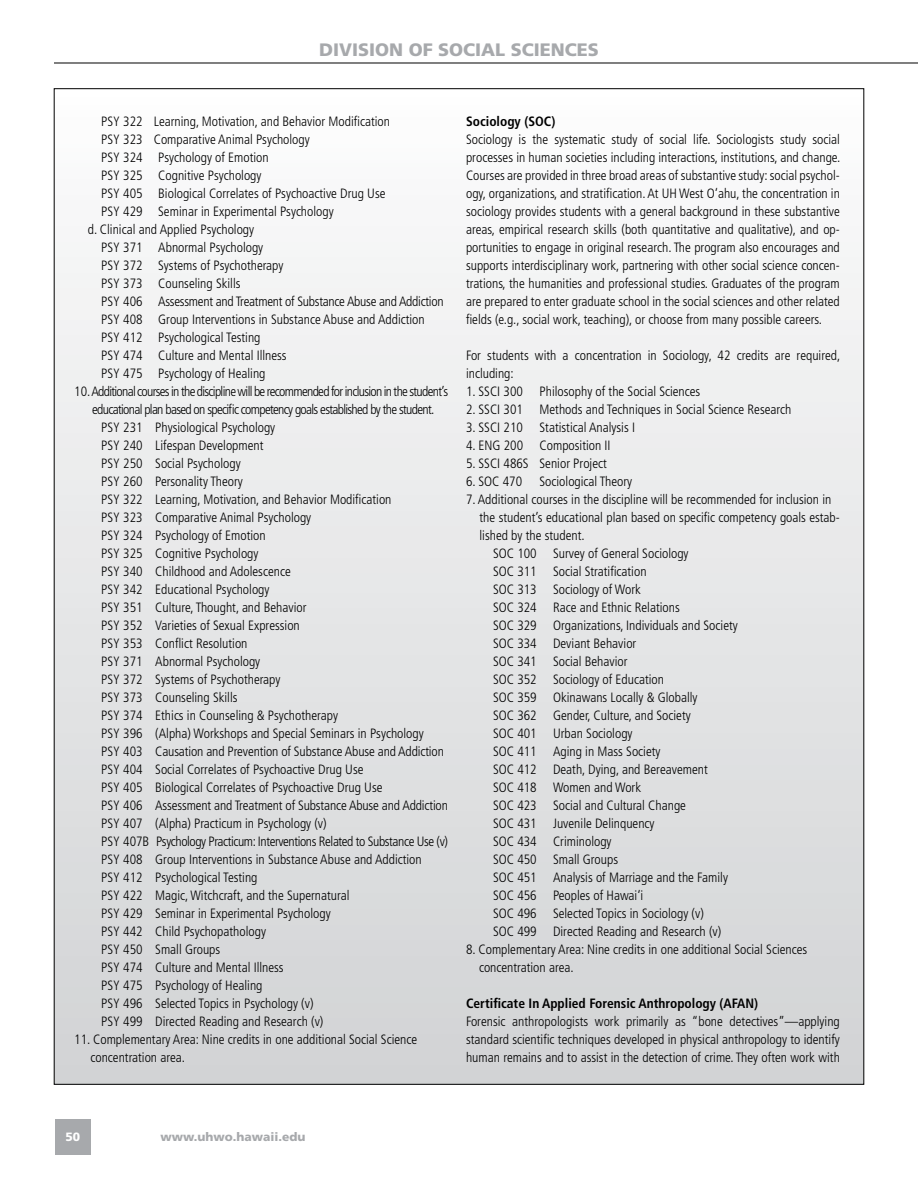
<style>
.page{position:relative;width:918px;height:1188px;background:#fff}
.page>*{position:absolute;margin:0;border:0;box-sizing:border-box;transform-origin:0 0}
.t1{font:900 18px "Frutiger LT Std";color:#a7a9ac}
.t2{font:300 condensed 13.5px/18px "Frutiger LT Std";color:#000}
.t3{font:300 condensed 13.5px "Frutiger LT Std";letter-spacing:-.05em;color:#000}
.t4{font:300 condensed 13.5px "Frutiger LT Std";letter-spacing:-.03em;color:#000}
.t5{font:700 condensed 13.5px "Frutiger LT Std";color:#000}
.t6{font:300 condensed 13.5px "Frutiger LT Std";letter-spacing:-.02em;color:#000}
.t7{font:900 12px "Frutiger LT Std";color:#a7a9ac}
.t8{font:900 12px "Frutiger LT Std";color:#fff}
</style>
<div class="page">
<div style="left:56px;top:1119px;width:36px;height:36px;background:#a7a9ac"></div>
<hr style="left:54px;top:63px;width:864px;height:1px;background:#000">
<div style="left:54px;top:89px;width:810px;height:995px;background:linear-gradient(to bottom,#fcfdfd,#d1d3d4)"></div>
<h1 class="t1" style="left:319px;top:39px;width:281px">DIVISION OF SOCIAL SCIENCES</h1>
<p class="t2" style="left:101px;top:113px;width:290px">PSY 322 Learning, Motivation, and Behavior Modification</p>
<p class="t2" style="left:101px;top:131px;width:210px">PSY 323 Comparative Animal Psychology</p>
<p class="t2" style="left:101px;top:149px;width:169px">PSY 324 Psychology of Emotion</p>
<p class="t2" style="left:101px;top:167px;width:162px">PSY 325 Cognitive Psychology</p>
<p class="t2" style="left:101px;top:185px;width:286px">PSY 405 Biological Correlates of Psychoactive Drug Use</p>
<p class="t2" style="left:101px;top:203px;width:234px">PSY 429 Seminar in Experimental Psychology</p>
<p class="t2" style="left:88px;top:220px;width:168px">d. Clinical and Applied Psychology</p>
<p class="t2" style="left:101px;top:238px;width:164px">PSY 371 Abnormal Psychology</p>
<p class="t2" style="left:101px;top:256px;width:184px">PSY 372 Systems of Psychotherapy</p>
<p class="t2" style="left:101px;top:274px;width:141px">PSY 373 Counseling Skills</p>
<p class="t6" style="left:101px;top:294px;width:344px">PSY 406 Assessment and Treatment of Substance Abuse and Addiction</p>
<p class="t2" style="left:101px;top:310px;width:325px">PSY 408 Group Interventions in Substance Abuse and Addiction</p>
<p class="t2" style="left:101px;top:328px;width:161px">PSY 412 Psychological Testing</p>
<p class="t2" style="left:101px;top:346px;width:187px">PSY 474 Culture and Mental Illness</p>
<p class="t2" style="left:101px;top:364px;width:166px">PSY 475 Psychology of Healing</p>
<p class="t3" style="left:74px;top:384px;width:375px">10. Additional courses in the discipline will be recommended for inclusion in the student’s</p>
<p class="t3" style="left:92px;top:402px;width:344px">educational plan based on specific competency goals established by the student.</p>
<p class="t2" style="left:101px;top:418px;width:176px">PSY 231 Physiological Psychology</p>
<p class="t2" style="left:101px;top:436px;width:164px">PSY 240 Lifespan Development</p>
<p class="t2" style="left:101px;top:454px;width:141px">PSY 250 Social Psychology</p>
<p class="t2" style="left:101px;top:472px;width:143px">PSY 260 Personality Theory</p>
<p class="t2" style="left:101px;top:490px;width:292px">PSY 322 Learning, Motivation, and Behavior Modification</p>
<p class="t2" style="left:101px;top:508px;width:212px">PSY 323 Comparative Animal Psychology</p>
<p class="t2" style="left:101px;top:526px;width:166px">PSY 324 Psychology of Emotion</p>
<p class="t2" style="left:101px;top:544px;width:159px">PSY 325 Cognitive Psychology</p>
<p class="t2" style="left:101px;top:562px;width:191px">PSY 340 Childhood and Adolescence</p>
<p class="t2" style="left:101px;top:580px;width:170px">PSY 342 Educational Psychology</p>
<p class="t2" style="left:101px;top:598px;width:207px">PSY 351 Culture, Thought, and Behavior</p>
<p class="t2" style="left:101px;top:616px;width:200px">PSY 352 Varieties of Sexual Expression</p>
<p class="t2" style="left:101px;top:634px;width:148px">PSY 353 Conflict Resolution</p>
<p class="t2" style="left:101px;top:652px;width:161px">PSY 371 Abnormal Psychology</p>
<p class="t2" style="left:101px;top:670px;width:181px">PSY 372 Systems of Psychotherapy</p>
<p class="t2" style="left:101px;top:688px;width:138px">PSY 373 Counseling Skills</p>
<p class="t2" style="left:101px;top:706px;width:238px">PSY 374 Ethics in Counseling &amp; Psychotherapy</p>
<p class="t2" style="left:101px;top:724px;width:324px">PSY 396 (Alpha) Workshops and Special Seminars in Psychology</p>
<p class="t2" style="left:101px;top:742px;width:344px">PSY 403 Causation and Prevention of Substance Abuse and Addiction</p>
<p class="t2" style="left:101px;top:760px;width:264px">PSY 404 Social Correlates of Psychoactive Drug Use</p>
<p class="t2" style="left:101px;top:778px;width:283px">PSY 405 Biological Correlates of Psychoactive Drug Use</p>
<p class="t2" style="left:101px;top:796px;width:348px">PSY 406 Assessment and Treatment of Substance Abuse and Addiction</p>
<p class="t2" style="left:101px;top:814px;width:227px">PSY 407 (Alpha) Practicum in Psychology (v)</p>
<p class="t4" style="left:101px;top:833px;width:348px">PSY 407B Psychology Practicum: Interventions Related to Substance Use (v)</p>
<p class="t2" style="left:101px;top:850px;width:322px">PSY 408 Group Interventions in Substance Abuse and Addiction</p>
<p class="t2" style="left:101px;top:868px;width:158px">PSY 412 Psychological Testing</p>
<p class="t2" style="left:101px;top:886px;width:250px">PSY 422 Magic, Witchcraft, and the Supernatural</p>
<p class="t2" style="left:101px;top:904px;width:231px">PSY 429 Seminar in Experimental Psychology</p>
<p class="t2" style="left:101px;top:922px;width:166px">PSY 442 Child Psychopathology</p>
<p class="t2" style="left:101px;top:940px;width:121px">PSY 450 Small Groups</p>
<p class="t2" style="left:101px;top:958px;width:184px">PSY 474 Culture and Mental Illness</p>
<p class="t2" style="left:101px;top:976px;width:163px">PSY 475 Psychology of Healing</p>
<p class="t2" style="left:101px;top:994px;width:214px">PSY 496 Selected Topics in Psychology (v)</p>
<p class="t2" style="left:101px;top:1012px;width:224px">PSY 499 Directed Reading and Research (v)</p>
<p class="t2" style="left:90px;top:1030px;width:328px;text-indent:-16px">11. Complementary Area: Nine credits in one additional Social Science concentration area.</p>
<p class="t5" style="left:466px;top:113px;width:91px">Sociology (SOC)</p>
<p class="t2" style="left:466px;top:130px;width:376px;text-align:justify">Sociology is the systematic study of social life. Sociologists study social processes in human societies including interactions, institutions, and change.<br>Courses are provided in three broad areas of substantive study: social psychol&shy;ogy, organizations, and stratification. At UH West O‘ahu, the concentration in sociology provides students with a general background in these substantive areas, empirical research skills (both quantitative and qualitative), and op&shy;portunities to engage in original research. The program also encourages and supports interdisciplinary work, partnering with other social science concen&shy;trations, the humanities and professional studies. Graduates of the program are prepared to enter graduate school in the social sciences and other related fields (e.g., social work, teaching), or choose from many possible careers.</p>
<p class="t2" style="left:466px;top:346px;width:376px">For students with a concentration in Sociology, 42 credits are required, including:</p>
<p class="t2" style="left:466px;top:382px;width:236px">1. SSCI 300 Philosophy of the Social Sciences</p>
<p class="t2" style="left:466px;top:400px;width:327px">2. SSCI 301 Methods and Techniques in Social Science Research</p>
<p class="t2" style="left:466px;top:418px;width:170px">3. SSCI 210 Statistical Analysis I</p>
<p class="t2" style="left:466px;top:436px;width:146px">4. ENG 200 Composition II</p>
<p class="t2" style="left:466px;top:454px;width:142px">5. SSCI 486S Senior Project</p>
<p class="t2" style="left:466px;top:472px;width:58px">6. SOC 470</p>
<p class="t2" style="left:540px;top:472px;width:94px">Sociological Theory</p>
<p class="t2" style="left:466px;top:490px;width:367px">7. Additional courses in the discipline will be recommended for inclusion in</p>
<p class="t2" style="left:480px;top:508px;width:362px">the student’s educational plan based on specific competency goals estab-</p>
<p class="t2" style="left:480px;top:526px;width:107px">lished by the student.</p>
<p class="t2" style="left:493px;top:544px;width:197px">SOC 100 Survey of General Sociology</p>
<p class="t2" style="left:493px;top:562px;width:155px">SOC 311 Social Stratification</p>
<p class="t2" style="left:493px;top:580px;width:149px">SOC 313 Sociology of Work</p>
<p class="t2" style="left:493px;top:598px;width:188px">SOC 324 Race and Ethnic Relations</p>
<p class="t2" style="left:493px;top:616px;width:246px">SOC 329 Organizations, Individuals and Society</p>
<p class="t2" style="left:493px;top:634px;width:145px">SOC 334 Deviant Behavior</p>
<p class="t2" style="left:493px;top:652px;width:136px">SOC 341 Social Behavior</p>
<p class="t2" style="left:493px;top:670px;width:173px">SOC 352 Sociology of Education</p>
<p class="t2" style="left:493px;top:688px;width:206px">SOC 359 Okinawans Locally &amp; Globally</p>
<p class="t2" style="left:493px;top:706px;width:199px">SOC 362 Gender, Culture, and Society</p>
<p class="t2" style="left:493px;top:724px;width:141px">SOC 401 Urban Sociology</p>
<p class="t2" style="left:493px;top:742px;width:169px">SOC 411 Aging in Mass Society</p>
<p class="t2" style="left:493px;top:760px;width:216px">SOC 412 Death, Dying, and Bereavement</p>
<p class="t2" style="left:493px;top:778px;width:150px">SOC 418 Women and Work</p>
<p class="t2" style="left:493px;top:796px;width:194px">SOC 423 Social and Cultural Change</p>
<p class="t2" style="left:493px;top:814px;width:163px">SOC 431 Juvenile Delinquency</p>
<p class="t2" style="left:493px;top:832px;width:120px">SOC 434 Criminology</p>
<p class="t2" style="left:493px;top:850px;width:127px">SOC 450 Small Groups</p>
<p class="t2" style="left:493px;top:868px;width:236px">SOC 451 Analysis of Marriage and the Family</p>
<p class="t2" style="left:493px;top:886px;width:152px">SOC 456 Peoples of Hawai‘i</p>
<p class="t2" style="left:493px;top:904px;width:212px">SOC 496 Selected Topics in Sociology (v)</p>
<p class="t2" style="left:493px;top:922px;width:230px">SOC 499 Directed Reading and Research (v)</p>
<p class="t2" style="left:479px;top:940px;width:330px;text-indent:-13px">8. Complementary Area: Nine credits in one additional Social Sciences concentration area.</p>
<p class="t5" style="left:466px;top:995px;width:294px">Certificate In Applied Forensic Anthropology (AFAN)</p>
<p class="t2" style="left:466px;top:1012px;width:375px;text-align:justify">Forensic anthropologists work primarily as “bone detectives”—applying standard scientific techniques developed in physical anthropology to identify human remains and to assist in the detection of crime. They often work with</p>
<p class="t8" style="left:65px;top:1130px;width:16px">50</p>
<p class="t7" style="left:160px;top:1130px;width:147px">www.uhwo.hawaii.edu</p>
</div>
